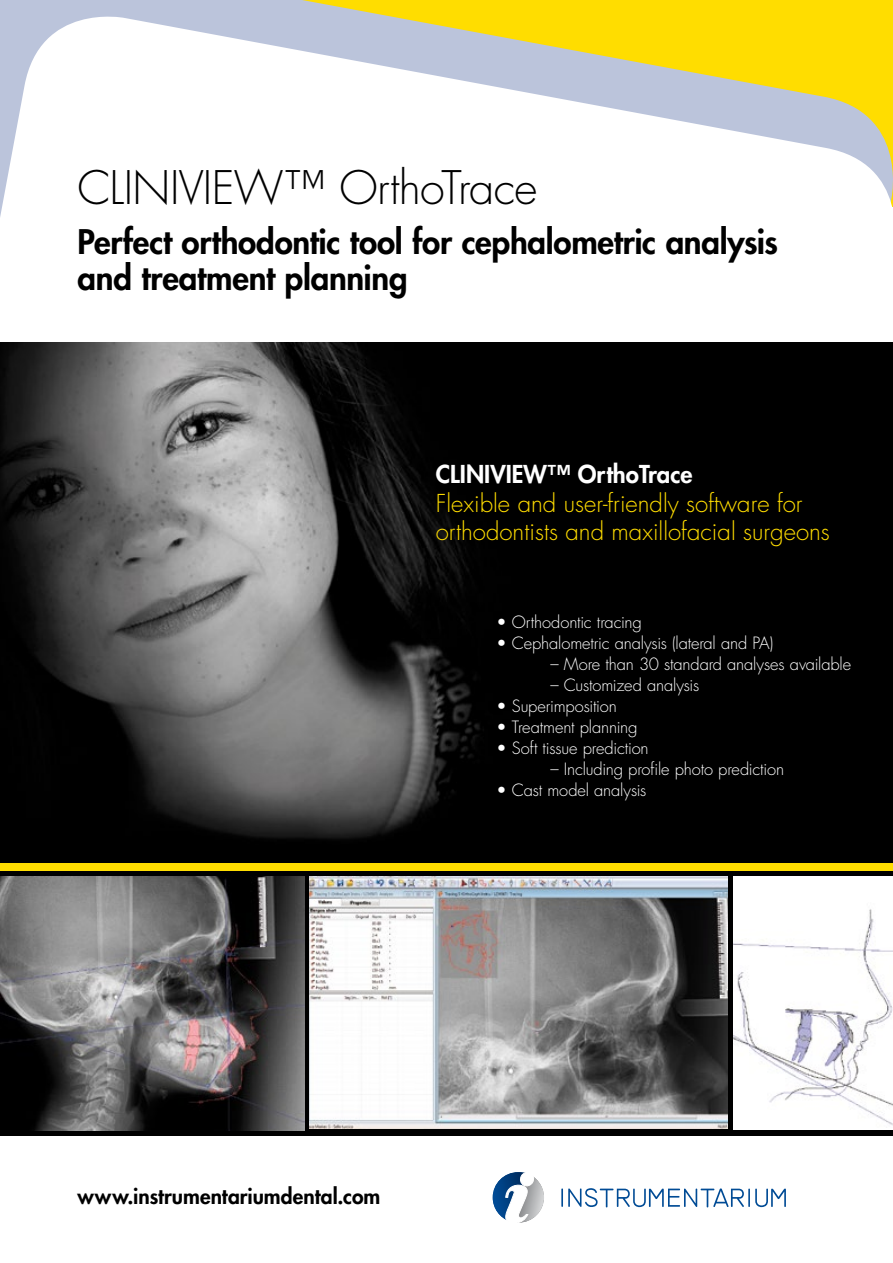
<style>
.page{position:relative;width:893px;height:1263px;background:#fff}
.page>*{position:absolute;margin:0;border:0;box-sizing:border-box;transform-origin:0 0}
.t1{font:300 45px "Futura Std";letter-spacing:-.015em;color:#000}
.t2{font:800 33px/36px "Futura Std";letter-spacing:-.01em;color:#000}
.t3{font:300 24px/28.8px "Futura Std";color:#fd0}
.t4{font:800 24px "Futura Std";color:#fff}
.t5{font:800 21px "Futura Std";color:#000}
.t6{font:300 16.5px "Futura Std";letter-spacing:-.01em;color:#fff}
</style>
<div class="page">
<svg style="left:0;top:2px;width:893px;height:341px"></svg>
<img style="left:0;top:343px;width:893px;height:538px">
<svg style="left:493px;top:1172px;width:51px;height:51px"></svg>
<svg style="left:561px;top:1188px;width:225px;height:19px"></svg>
<div style="left:0;top:881px;width:893px;height:255px;background:#000"></div>
<div style="left:0;top:863px;width:893px;height:8px;background:#fd0"></div>
<img style="left:309px;top:876px;width:418px;height:253px">
<img style="left:0;top:877px;width:304px;height:254px">
<img style="left:733px;top:877px;width:160px;height:252px">
<h1 class="t1" style="left:78px;top:160px;width:461px">CLINIVIEW™ OrthoTrace</h1>
<h2 class="t2" style="left:78px;top:223px;width:702px">Perfect orthodontic tool for cephalometric analysis and treatment planning</h2>
<h3 class="t4" style="left:436px;top:459px;width:258px">CLINIVIEW™ OrthoTrace</h3>
<h3 class="t3" style="left:436px;top:489px;width:396px">Flexible and user-friendly software for orthodontists and maxillofacial surgeons</h3>
<p class="t6" style="left:496px;top:612px;width:147px">• Orthodontic tracing</p>
<p class="t6" style="left:496px;top:633px;width:278px">• Cephalometric analysis (lateral and PA)</p>
<p class="t6" style="left:550px;top:654px;width:302px">– More than 30 standard analyses available</p>
<p class="t6" style="left:550px;top:675px;width:150px">– Customized analysis</p>
<p class="t6" style="left:496px;top:696px;width:122px">• Superimposition</p>
<p class="t6" style="left:496px;top:717px;width:142px">• Treatment planning</p>
<p class="t6" style="left:496px;top:738px;width:154px">• Soft tissue prediction</p>
<p class="t6" style="left:550px;top:759px;width:235px">– Including profile photo prediction</p>
<p class="t6" style="left:496px;top:780px;width:151px">• Cast model analysis</p>
<p class="t5" style="left:78px;top:1183px;width:304px">www.instrumentariumdental.com</p>
</div>
